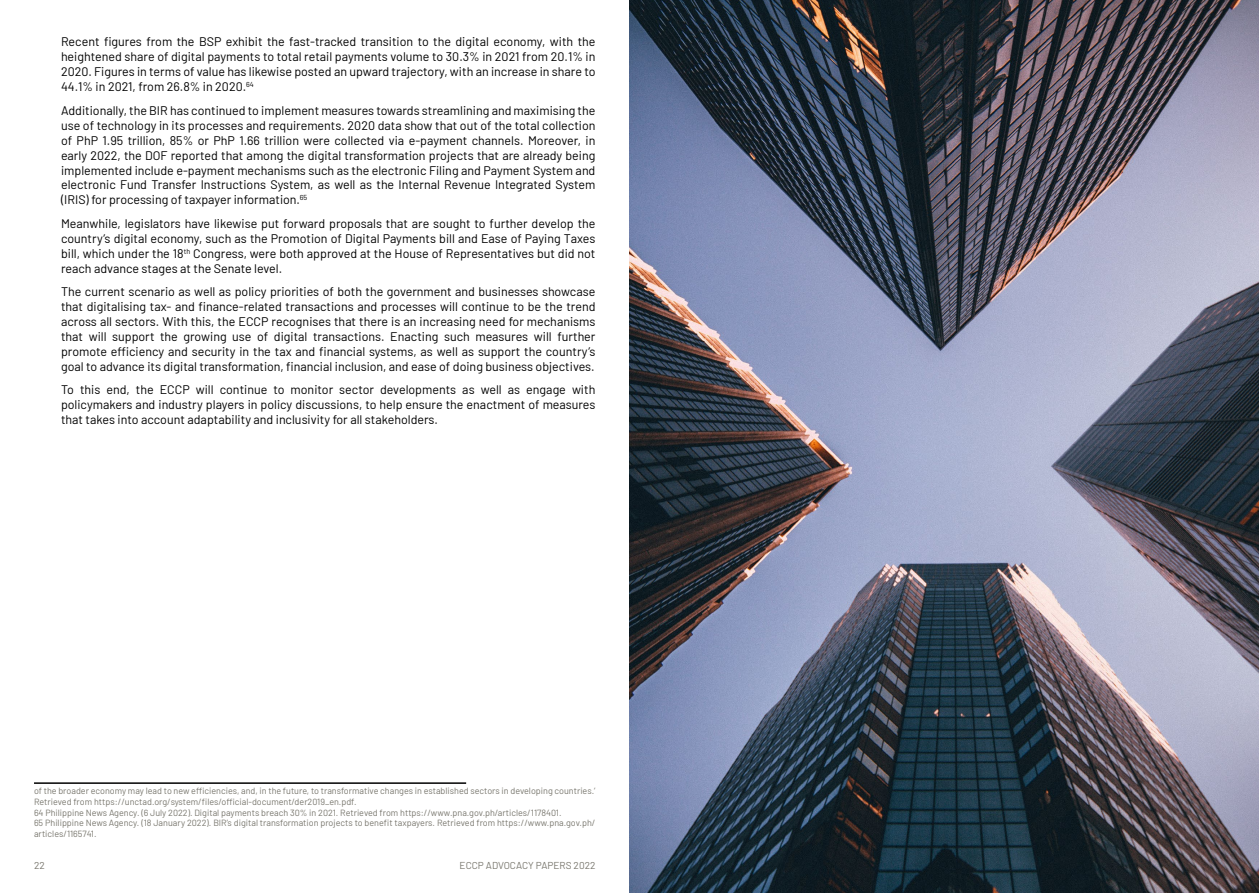
<style>
.page{position:relative;width:1259px;height:893px;background:#fff}
.page>*{position:absolute;margin:0;border:0;box-sizing:border-box;transform-origin:0 0}
.t1{font:12.45px/15px "Barlow";color:#000;text-align:justify}
.t2{font:10.05px "Barlow";color:#79776e}
.t3{font:9px/10.8px "Barlow";color:#79776e}
</style>
<div class="page">
<hr style="left:34px;top:782px;width:432px;height:2px;background:#000">
<img style="left:629px;top:0;width:630px;height:893px">
<p class="t1" style="left:61px;top:34px;width:536px">Recent figures from the BSP exhibit the fast-tracked transition to the digital economy, with the heightened share of digital payments to total retail payments volume to 30.3% in 2021 from 20.1% in 2020. Figures in terms of value has likewise posted an upward trajectory, with an increase in share to 44.1% in 2021, from 26.8% in 2020.<sup>64</sup></p>
<p class="t1" style="left:61px;top:102px;width:536px">Additionally, the BIR has continued to implement measures towards streamlining and maximising the use of technology in its processes and requirements. 2020 data show that out of the total collection of PhP 1.95 trillion, 85% or PhP 1.66 trillion were collected via e-payment channels. Moreover, in early 2022, the DOF reported that among the digital transformation projects that are already being implemented include e-payment mechanisms such as the electronic Filing and Payment System and electronic Fund Transfer Instructions System, as well as the Internal Revenue Integrated System (IRIS) for processing of taxpayer information.<sup>65</sup></p>
<p class="t1" style="left:61px;top:215px;width:536px">Meanwhile, legislators have likewise put forward proposals that are sought to further develop the country’s digital economy, such as the Promotion of Digital Payments bill and Ease of Paying Taxes bill, which under the 18<sup>th</sup> Congress, were both approved at the House of Representatives but did not reach advance stages at the Senate level.</p>
<p class="t1" style="left:61px;top:283px;width:536px">The current scenario as well as policy priorities of both the government and businesses showcase that digitalising tax- and finance-related transactions and processes will continue to be the trend across all sectors. With this, the ECCP recognises that there is an increasing need for mechanisms that will support the growing use of digital transactions. Enacting such measures will further promote efficiency and security in the tax and financial systems, as well as support the country’s goal to advance its digital transformation, financial inclusion, and ease of doing business objectives.</p>
<p class="t1" style="left:61px;top:381px;width:536px">To this end, the ECCP will continue to monitor sector developments as well as engage with policymakers and industry players in policy discussions, to help ensure the enactment of measures that takes into account adaptability and inclusivity for all stakeholders.</p>
<p class="t3" style="left:34px;top:785px;width:563px">of the broader economy may lead to new efficiencies, and, in the future, to transformative changes in established sectors in developing countries.’ Retrieved from https://unctad.org/system/files/official-document/der2019_en.pdf.<br>64 Philippine News Agency. (6 July 2022). Digital payments breach 30% in 2021. Retrieved from https://www.pna.gov.ph/articles/1178401.<br>65 Philippine News Agency. (18 January 2022). BIR’s digital transformation projects to benefit taxpayers. Retrieved from https://www.pna.gov.ph/ articles/1165741.</p>
<p class="t2" style="left:34px;top:858px;width:12px">22</p>
<p class="t2" style="left:460px;top:858px;width:137px">ECCP ADVOCACY PAPERS 2022</p>
</div>
